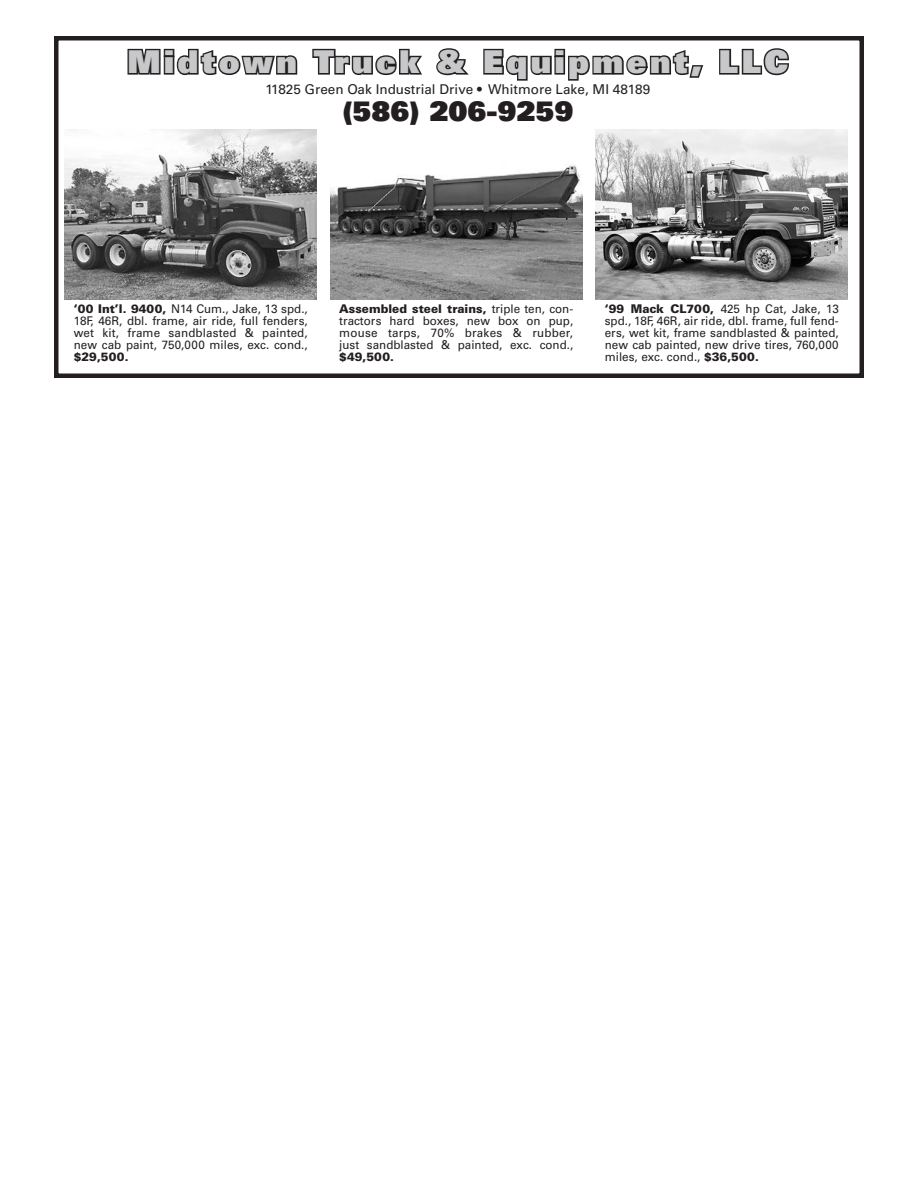
<style>
.page{position:relative;width:918px;height:1188px;background:#fff}
.page>*{position:absolute;margin:0;border:0;box-sizing:border-box;transform-origin:0 0}
.t1{font:900 31.5px "Univers";letter-spacing:.11em;color:#c7c8ca}
.t2{font:900 27px "Univers";color:#231f20}
.t3{font:13.5px "Univers";color:#231f20}
.t4{font:12px/12px "Univers";color:#231f20;text-align:justify}
.s1{font-weight:900}
</style>
<div class="page">
<div style="left:54px;top:36px;width:810px;height:342px;border:4px solid #231f20"></div>
<svg style="left:126px;top:36px;width:173px;height:40px"></svg>
<svg style="left:311px;top:36px;width:114px;height:40px"></svg>
<svg style="left:436px;top:48px;width:33px;height:28px"></svg>
<svg style="left:482px;top:36px;width:223px;height:101px"></svg>
<svg style="left:719px;top:48px;width:70px;height:28px"></svg>
<img style="left:65px;top:129px;width:252px;height:171px">
<img style="left:330px;top:129px;width:252px;height:171px">
<img style="left:596px;top:129px;width:252px;height:171px">
<p class="t1" style="left:127px;top:41px;width:662px">Midtown Truck &amp; Equipment, LLC</p>
<p class="t3" style="left:265px;top:81px;width:386px">11825 Green Oak Industrial Drive • Whitmore Lake, MI 48189</p>
<p class="t2" style="left:342px;top:94px;width:233px">(586) 206-9259</p>
<p class="t4" style="left:74px;top:303px;width:236px"><span class="s1">‘00 Int’l. 9400,</span> N14 Cum., Jake, 13 spd., 18F, 46R, dbl. frame, air ride, full fenders, wet kit, frame sandblasted &amp; painted, new cab paint, 750,000 miles, exc. cond., <span class="s1">$29,500.</span></p>
<p class="t4" style="left:339px;top:303px;width:235px"><span class="s1">Assembled steel trains,</span> triple ten, con&shy;tractors hard boxes, new box on pup, mouse tarps, 70% brakes &amp; rubber, just sandblasted &amp; painted, exc. cond., <span class="s1">$49,500.</span></p>
<p class="t4" style="left:605px;top:303px;width:236px"><span class="s1">‘99 Mack CL700,</span> 425 hp Cat, Jake, 13 spd., 18F, 46R, air ride, dbl. frame, full fend&shy;ers, wet kit, frame sandblasted &amp; painted, new cab painted, new drive tires, 760,000 miles, exc. cond., <span class="s1">$36,500.</span></p>
</div>
